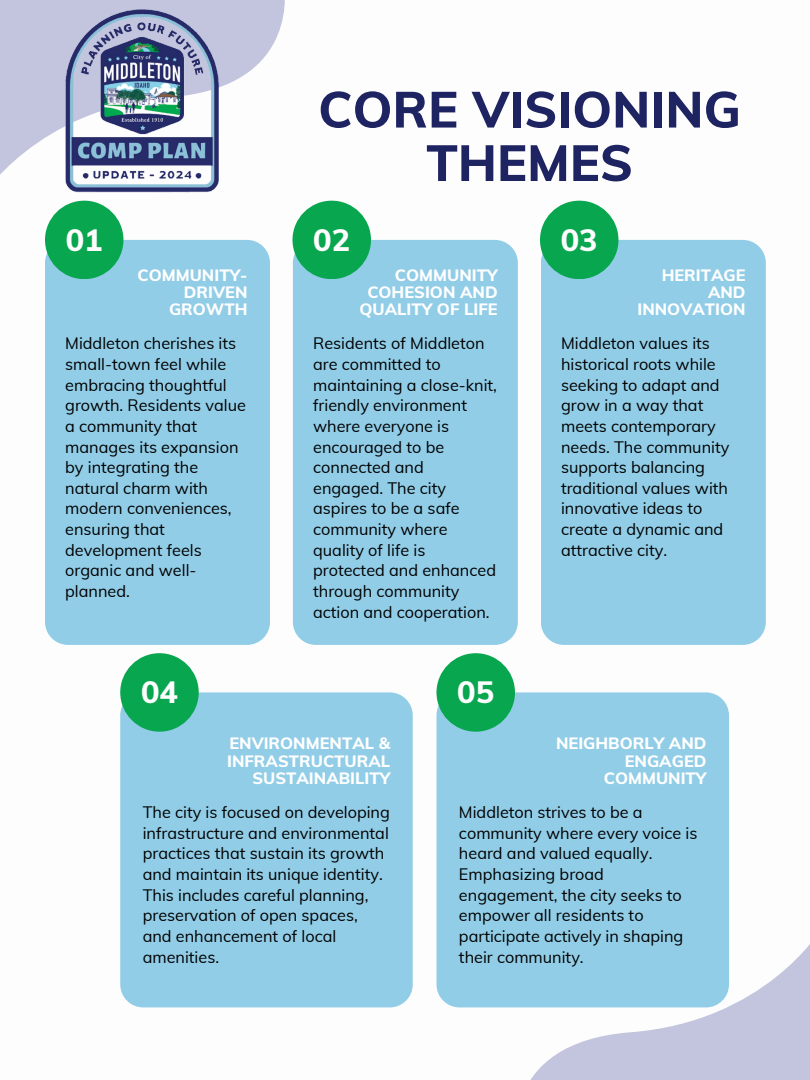
<style>
.page{position:relative;width:810px;height:1080px;background:#fff}
.page>*{position:absolute;margin:0;border:0;box-sizing:border-box;transform-origin:0 0}
.t1{font:800 50.25px/53.4px "Muli";color:#1e2462;text-align:center}
.t2{font:800 30.81px "Muli";color:#fdfdfd}
.t3{font:800 16.44px/17.4px "Muli";color:#fff;text-align:right}
.t4{font:16.25px/20.6px "Muli";color:#000}
</style>
<div class="page">
<div style="left:120px;top:692px;width:293px;height:315px;background:#91cde7;border-radius:23px"></div>
<div style="left:120px;top:653px;width:79px;height:79px;background:#08a64f;border-radius:50%"></div>
<div style="left:436px;top:692px;width:293px;height:315px;background:#91cde7;border-radius:23px"></div>
<div style="left:436px;top:653px;width:79px;height:79px;background:#08a64f;border-radius:50%"></div>
<svg style="left:0;top:0;width:285px;height:184px;fill:#c3c5de"></svg>
<div style="left:45px;top:240px;width:225px;height:405px;background:#91cde7;border-radius:23px"></div>
<div style="left:45px;top:201px;width:78px;height:78px;background:#08a64f;border-radius:50%"></div>
<div style="left:293px;top:240px;width:225px;height:405px;background:#91cde7;border-radius:23px"></div>
<div style="left:292px;top:201px;width:79px;height:78px;background:#08a64f;border-radius:50%"></div>
<div style="left:541px;top:240px;width:225px;height:405px;background:#91cde7;border-radius:23px"></div>
<div style="left:540px;top:201px;width:78px;height:78px;background:#08a64f;border-radius:50%"></div>
<svg style="left:496px;top:944px;width:314px;height:136px"></svg>
<img style="left:66px;top:10px;width:153px;height:183px">
<h2 class="t1" style="left:318px;top:82px;width:424px">CORE VISIONING<br>THEMES</h2>
<p class="t2" style="left:66px;top:220px;width:38px">01</p>
<p class="t2" style="left:313px;top:220px;width:38px">02</p>
<p class="t3" style="left:138px;top:266px;width:111px">COMMUNITY-<br>DRIVEN<br>GROWTH</p>
<h2 class="t4" style="left:65px;top:333px;width:182px">Middleton cherishes its small-town feel while embracing thoughtful growth. Residents value a community that manages its expansion by integrating the natural charm with modern conveniences, ensuring that development feels organic and well&shy;planned.</h2>
<p class="t2" style="left:141px;top:672px;width:38px">04</p>
<h2 class="t3" style="left:360px;top:266px;width:140px">COMMUNITY<br>COHESION AND<br>QUALITY OF LIFE</h2>
<p class="t4" style="left:313px;top:333px;width:185px">Residents of Middleton are committed to maintaining a close-knit, friendly environment where everyone is encouraged to be connected and engaged. The city aspires to be a safe community where quality of life is protected and enhanced through community action and cooperation.</p>
<p class="t2" style="left:457px;top:672px;width:38px">05</p>
<p class="t2" style="left:561px;top:220px;width:38px">03</p>
<h2 class="t3" style="left:637px;top:266px;width:110px">HERITAGE<br>AND<br>INNOVATION</h2>
<p class="t4" style="left:561px;top:333px;width:170px">Middleton values its historical roots while seeking to adapt and grow in a way that meets contemporary needs. The community supports balancing traditional values with innovative ideas to create a dynamic and attractive city.</p>
<p class="t3" style="left:227px;top:734px;width:165px">ENVIRONMENTAL &amp;<br>INFRASTRUCTURAL<br>SUSTAINABILITY</p>
<h1 class="t4" style="left:143px;top:802px;width:249px">The city is focused on developing infrastructure and environmental practices that sustain its growth and maintain its unique identity.<br>This includes careful planning, preservation of open spaces, and enhancement of local amenities.</h1>
<p class="t4" style="left:459px;top:802px;width:240px">Middleton strives to be a community where every voice is heard and valued equally.<br>Emphasizing broad engagement, the city seeks to empower all residents to participate actively in shaping their community.</p>
<h2 class="t3" style="left:556px;top:734px;width:152px">NEIGHBORLY AND<br>ENGAGED<br>COMMUNITY</h2>
</div>
